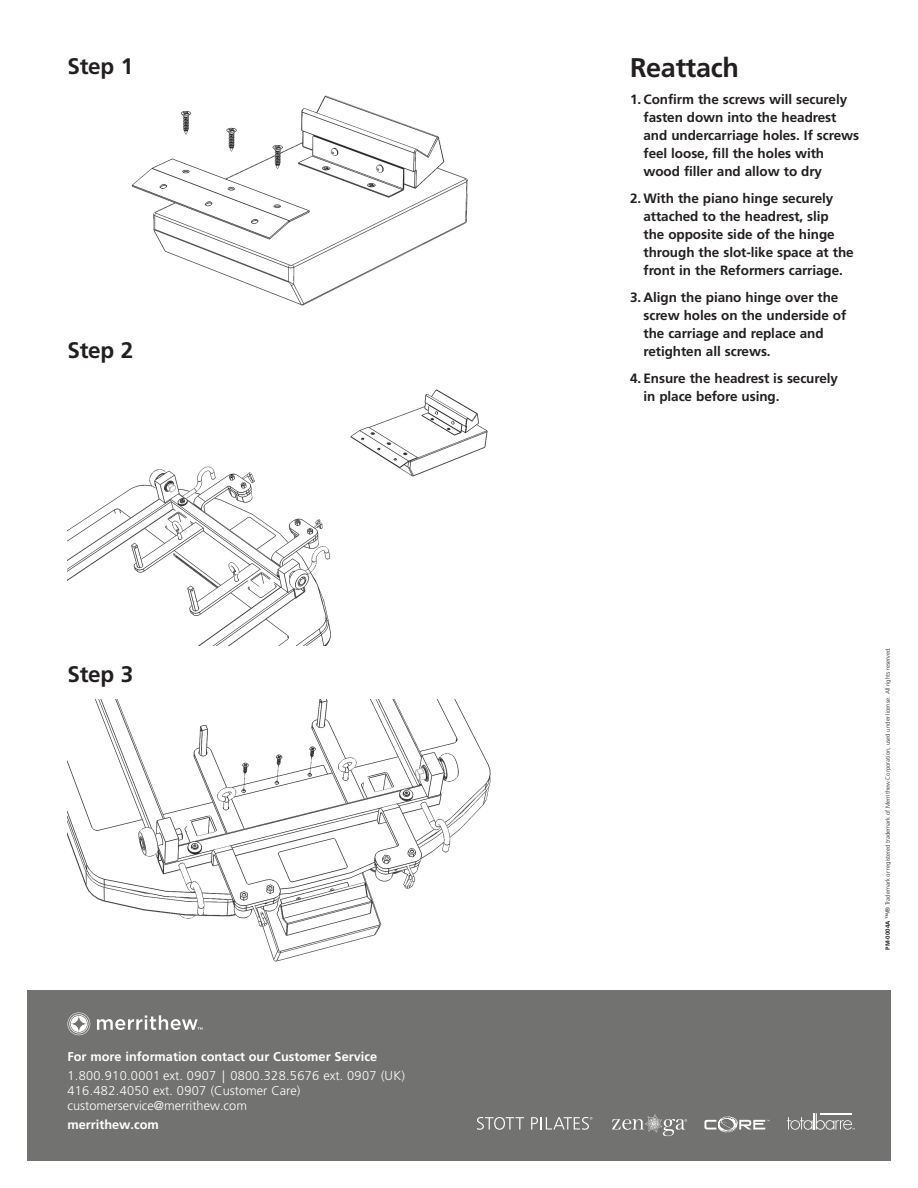
<style>
.page{position:relative;width:918px;height:1188px;background:#fff}
.page>*{position:absolute;margin:0;border:0;box-sizing:border-box;transform-origin:0 0}
.t1{font:700 27px "Frutiger LT Std";letter-spacing:-.01em;color:#231f20}
.t2{font:700 22.5px "Frutiger LT Std";letter-spacing:-.01em;color:#231f20}
.t3{font:700 13.5px/18px "Frutiger LT Std";letter-spacing:-.005em;color:#231f20}
.t4{font:300 12.75px/15px "Frutiger LT Std";color:#fff}
.t5{font:700 12.75px "Frutiger LT Std";color:#fff}
.t6{font:300 6px "Frutiger LT Std";color:#231f20}
.s1{font-weight:700}
</style>
<div class="page">
<div style="left:27px;top:990px;width:864px;height:171px;background:#727271"></div>
<img style="left:68px;top:700px;width:423px;height:262px">
<img style="left:131px;top:95px;width:337px;height:211px">
<img style="left:68px;top:389px;width:420px;height:257px">
<svg style="left:68px;top:1012px;width:22px;height:23px"></svg>
<svg style="left:97px;top:1015px;width:105px;height:15px"></svg>
<svg style="left:477px;top:1117px;width:47px;height:13px"></svg>
<svg style="left:531px;top:1117px;width:62px;height:13px"></svg>
<svg style="left:704px;top:1116px;width:65px;height:17px"></svg>
<svg style="left:787px;top:1113px;width:68px;height:17px"></svg>
<hr style="left:820px;top:1114px;width:32px;height:1px;background:#fff">
<svg style="left:612px;top:1114px;width:75px;height:22px"></svg>
<h2 class="t2" style="left:68px;top:53px;width:67px">Step 1</h2>
<h2 class="t2" style="left:68px;top:337px;width:67px">Step 2</h2>
<h2 class="t2" style="left:68px;top:661px;width:67px">Step 3</h2>
<p class="t5" style="left:68px;top:1049px;width:311px">For more information contact our Customer Service</p>
<p class="t4" style="left:68px;top:1068px;width:339px">1.800.910.0001 ext. 0907 | 0800.328.5676 ext. 0907 (UK)<br>416.482.4050 ext. 0907 (Customer Care) customerservice@merrithew.com</p>
<p class="t5" style="left:68px;top:1118px;width:93px">merrithew.com</p>
<h1 class="t1" style="left:630px;top:52px;width:111px">Reattach</h1>
<p class="t3" style="left:644px;top:91px;width:217px;text-indent:-14px">1. Confirm the screws will securely fasten down into the headrest and undercarriage holes. If screws feel loose, fill the holes with wood filler and allow to dry</p>
<p class="t3" style="left:644px;top:190px;width:212px;text-indent:-14px">2. With the piano hinge securely attached to the headrest, slip<br>the opposite side of the hinge through the slot-like space at the front in the Reformers carriage.</p>
<p class="t3" style="left:644px;top:289px;width:204px;text-indent:-14px">3. Align the piano hinge over the screw holes on the underside of the carriage and replace and retighten all screws.</p>
<p class="t3" style="left:644px;top:370px;width:196px;text-indent:-14px">4. Ensure the headrest is securely in place before using.</p>
<p class="t6" style="left:884px;top:950px;width:304px;rotate:-90deg"><span class="s1">PM-0004A</span> ™/® Trademark or registered trademark of Merrithew Corporation, used under license. All rights reserved.</p>
</div>
